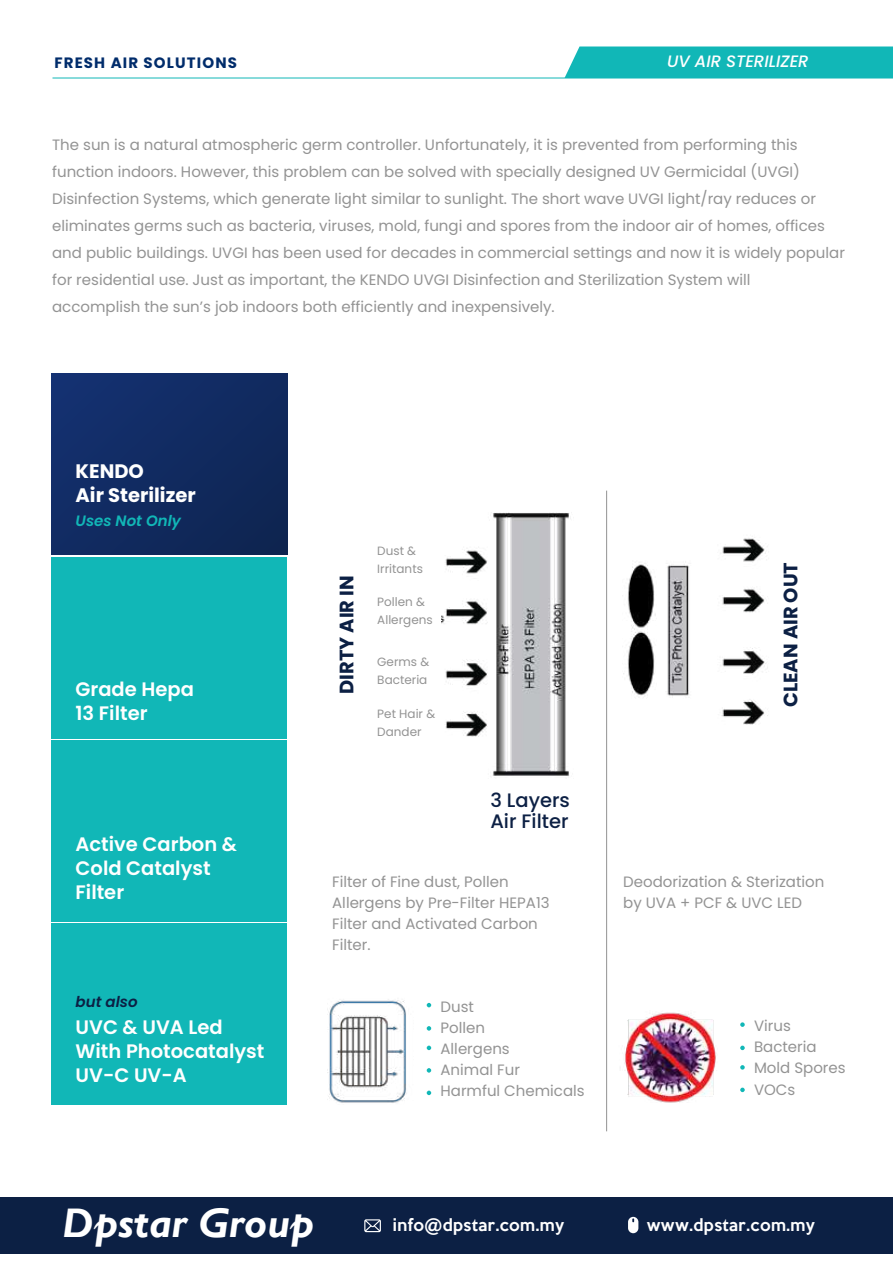
<style>
.page{position:relative;width:893px;height:1263px;background:#fff}
.page>*{position:absolute;margin:0;border:0;box-sizing:border-box;transform-origin:0 0}
.t1{font:italic 700 41.4px "Gill Sans";color:#fff}
.t2{font:600 19.5px/24px "Poppins";color:#fff}
.t3{font:700 19.5px "Poppins";color:#0c2044}
.t4{font:700 19.5px/24px "Poppins";color:#fff}
.t5{font:500 19.5px/21px "Poppins";color:#0c2044}
.t6{font:italic 500 16.5px "Poppins";color:#fff}
.t7{font:500 15.45px "Keep Calm";letter-spacing:.025em;color:#fff}
.t8{font:15px/21px "Poppins";color:#939393}
.t9{font:700 15px "Poppins";letter-spacing:.075em;color:#002c6b}
.t10{font:italic 600 15px "Poppins";color:#11b7b7}
.t11{font:italic 600 15px "Poppins";color:#0c2044}
.t12{font:12px/18px "Poppins";color:#939393}
</style>
<div class="page">
<div style="left:1px;top:1197px;width:892px;height:56px;background:#0c2044"></div>
<svg style="left:628px;top:1217px;width:10px;height:16px"></svg>
<svg style="left:364px;top:1219px;width:17px;height:13px"></svg>
<div style="left:564px;top:46px;width:329px;height:32px;background:#11b7b7"></div>
<hr style="left:52px;top:78px;width:841px;height:1px;background:#11b7b7">
<div style="left:52px;top:374px;width:235px;height:181px;background:linear-gradient(to right,#132f6b,#0f2756)"></div>
<div style="left:52px;top:557px;width:235px;height:181px;background:#11b7b7"></div>
<div style="left:52px;top:740px;width:235px;height:181px;background:#11b7b7"></div>
<div style="left:52px;top:923px;width:235px;height:181px;background:#11b7b7"></div>
<img style="left:442px;top:512px;width:129px;height:265px">
<img style="left:623px;top:538px;width:145px;height:187px">
<hr style="left:606px;top:491px;width:1px;height:640px;background:#939393">
<img style="left:328px;top:999px;width:79px;height:104px">
<img style="left:624px;top:1012px;width:92px;height:90px">
<svg style="left:427px;top:1003px;width:4px;height:4px"></svg>
<svg style="left:427px;top:1026px;width:4px;height:5px"></svg>
<svg style="left:427px;top:1046px;width:4px;height:4px"></svg>
<svg style="left:427px;top:1068px;width:4px;height:5px"></svg>
<svg style="left:427px;top:1091px;width:4px;height:4px"></svg>
<svg style="left:740px;top:1022px;width:5px;height:5px"></svg>
<svg style="left:740px;top:1046px;width:5px;height:4px"></svg>
<svg style="left:740px;top:1065px;width:5px;height:5px"></svg>
<svg style="left:740px;top:1088px;width:5px;height:4px"></svg>
<p class="t9" style="left:54px;top:54px;width:184px">FRESH AIR SOLUTIONS</p>
<p class="t6" style="left:667px;top:52px;width:143px">UV AIR STERILIZER</p>
<p class="t8" style="left:52px;top:131px;width:794px;line-height:27px">The sun is a natural atmospheric germ controller. Unfortunately, it is prevented from performing this function indoors. However, this problem can be solved with specially designed UV Germicidal (UVGI)<br>Disinfection Systems, which generate light similar to sunlight. The short wave UVGI light/ray reduces or eliminates germs such as bacteria, viruses, mold, fungi and spores from the indoor air of homes, offices and public buildings. UVGI has been used for decades in commercial settings and now it is widely popular for residential use. Just as important, the KENDO UVGI Disinfection and Sterilization System will<br>accomplish the sun’s job indoors both efficiently and inexpensively.</p>
<h2 class="t4" style="left:76px;top:459px;width:122px">KENDO<br>Air Sterilizer</h2>
<p class="t10" style="left:76px;top:512px;width:107px">Uses Not Only</p>
<h2 class="t2" style="left:76px;top:677px;width:120px">Grade Hepa<br>13 Filter</h2>
<h2 class="t2" style="left:76px;top:832px;width:163px">Active Carbon &amp;<br>Cold Catalyst<br>Filter</h2>
<p class="t11" style="left:76px;top:993px;width:64px">but also</p>
<h2 class="t2" style="left:76px;top:1015px;width:190px">UVC &amp; UVA Led<br>With Photocatalyst<br>UV-C UV-A</h2>
<h2 class="t3" style="left:335px;top:694px;width:120px;rotate:-90deg">DIRTY AIR IN</h2>
<p class="t12" style="left:377px;top:542px;width:47px">Dust &amp;<br>Irritants</p>
<p class="t12" style="left:377px;top:593px;width:57px">Pollen &amp;<br>Allergens</p>
<p class="t12" style="left:377px;top:653px;width:53px">Germs &amp;<br>Bacteria</p>
<p class="t12" style="left:377px;top:705px;width:59px">Pet Hair &amp;<br>Dander</p>
<h2 class="t5" style="left:490px;top:790px;width:81px">3 Layers<br>Air Filter</h2>
<h2 class="t3" style="left:779px;top:707px;width:147px;rotate:-90deg">CLEAN AIR OUT</h2>
<p class="t8" style="left:332px;top:871px;width:219px">Filter of Fine dust, Pollen<br>Allergens by Pre-Filter HEPA13<br>Filter and Activated Carbon<br>Filter.</p>
<p class="t8" style="left:623px;top:871px;width:203px">Deodorization &amp; Sterization by UVA + PCF &amp; UVC LED</p>
<p class="t8" style="left:440px;top:996px;width:146px">Dust<br>Pollen<br>Allergens<br>Animal Fur<br>Harmful Chemicals</p>
<p class="t8" style="left:754px;top:1016px;width:93px">Virus<br>Bacteria<br>Mold Spores<br>VOCs</p>
<h1 class="t1" style="left:63px;top:1199px;width:253px">Dpstar Group</h1>
<p class="t7" style="left:393px;top:1211px;width:173px">info@dpstar.com.my</p>
<p class="t7" style="left:647px;top:1212px;width:170px">www.dpstar.com.my</p>
</div>
